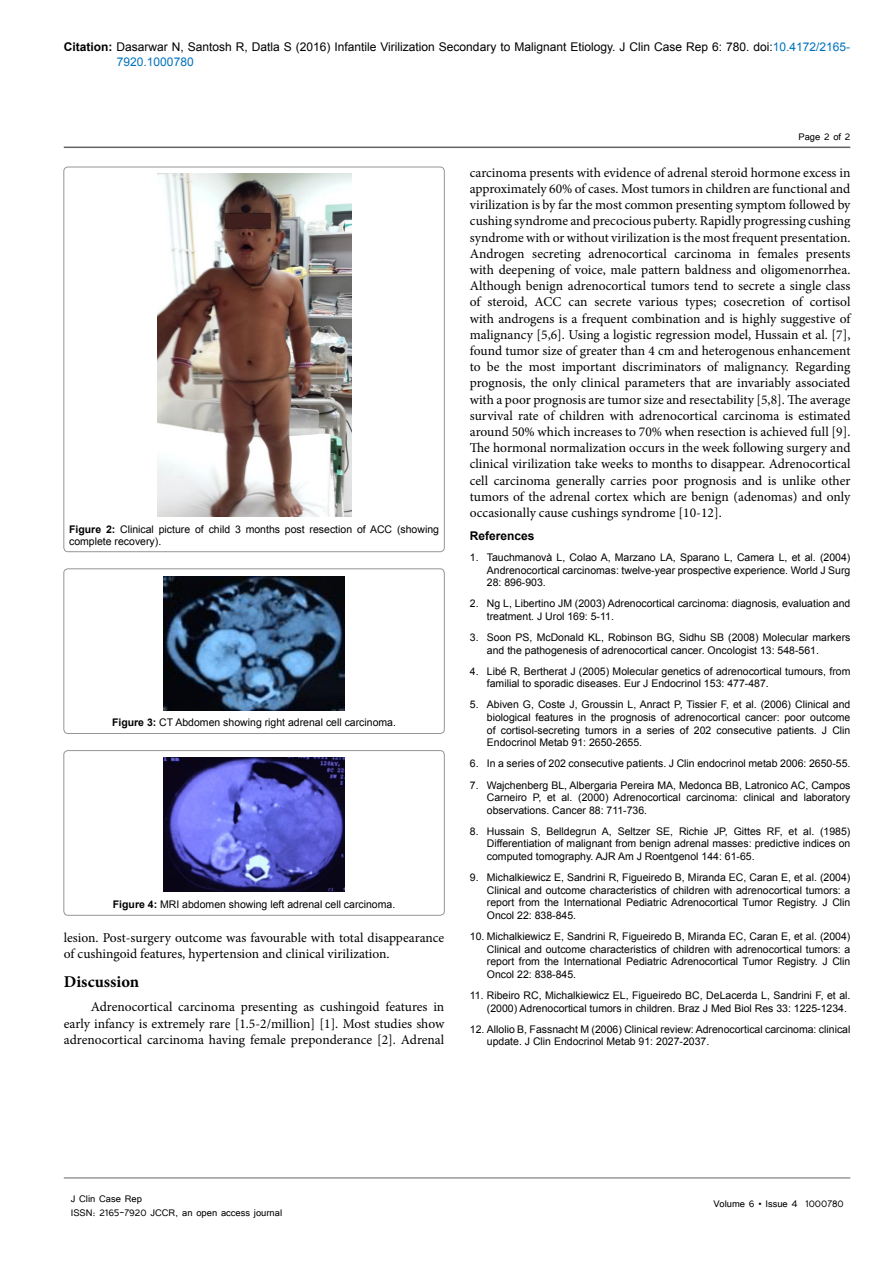
<style>
.page{position:relative;width:893px;height:1263px;background:#fff}
.page>*{position:absolute;margin:0;border:0;box-sizing:border-box;transform-origin:0 0}
.t1{font:700 16.5px "Minion Pro";color:#000}
.t2{font:13.5px/16.2px "Minion Pro";color:#000;text-align:justify}
.t3{font:12px/14.4px "Arial";color:#000}
.t4{font:12px/14.4px "Tunga";color:#000}
.t5{font:700 12px "Arial";color:#000}
.t6{font:10.5px/12.6px "Arial";color:#000;text-align:justify}
.s1{font-weight:700}
.s2{color:#0072bc}
</style>
<div class="page">
<hr style="left:64px;top:147px;width:786px;height:1px;background:#636466">
<hr style="left:64px;top:1178px;width:786px;height:1px;background:#636466">
<div style="left:64px;top:167px;width:380px;height:385px;border:1px solid #939598;border-radius:4px"></div>
<img style="left:157px;top:174px;width:194px;height:342px">
<div style="left:64px;top:569px;width:380px;height:164px;border:1px solid #939598;border-radius:4px"></div>
<img style="left:164px;top:576px;width:180px;height:134px">
<div style="left:64px;top:750px;width:380px;height:165px;border:1px solid #939598;border-radius:4px"></div>
<img style="left:164px;top:758px;width:180px;height:134px">
<p class="t3" style="left:117px;top:40px;width:735px;text-indent:-53px"><span class="s1">Citation:</span> Dasarwar N, Santosh R, Datla S (2016) Infantile Virilization Secondary to Malignant Etiology. J Clin Case Rep 6: 780. doi:<span class="s2">10.4172/2165-<br>7920.1000780</span></p>
<p class="t6" style="left:69px;top:523px;width:371px"><span class="s1">Figure 2:</span> Clinical picture of child 3 months post resection of ACC (showing complete recovery).</p>
<p class="t6" style="left:112px;top:716px;width:285px"><span class="s1">Figure 3:</span> CT Abdomen showing right adrenal cell carcinoma.</p>
<p class="t6" style="left:113px;top:898px;width:284px"><span class="s1">Figure 4:</span> MRI abdomen showing left adrenal cell carcinoma.</p>
<p class="t2" style="left:64px;top:930px;width:382px">lesion. Post-surgery outcome was favourable with total disappearance of cushingoid features, hypertension and clinical virilization.</p>
<h1 class="t1" style="left:64px;top:970px;width:77px">Discussion</h1>
<p class="t2" style="left:64px;top:999px;width:382px;text-indent:27px">Adrenocortical carcinoma presenting as cushingoid features in early infancy is extremely rare [1.5-2/million] [1]. Most studies show adrenocortical carcinoma having female preponderance [2]. Adrenal</p>
<p class="t4" style="left:798px;top:128px;width:54px">Page 2 of 2</p>
<p class="t2" style="left:470px;top:164px;width:382px">carcinoma presents with evidence of adrenal steroid hormone excess in approximately 60% of cases. Most tumors in children are functional and virilization is by far the most common presenting symptom followed by cushing syndrome and precocious puberty. Rapidly progressing cushing syndrome with or without virilization is the most frequent presentation.<br>Androgen secreting adrenocortical carcinoma in females presents with deepening of voice, male pattern baldness and oligomenorrhea.<br>Although benign adrenocortical tumors tend to secrete a single class of steroid, ACC can secrete various types; cosecretion of cortisol with androgens is a frequent combination and is highly suggestive of malignancy [5,6]. Using a logistic regression model, Hussain et al. [7], found tumor size of greater than 4 cm and heterogenous enhancement to be the most important discriminators of malignancy. Regarding prognosis, the only clinical parameters that are invariably associated with a poor prognosis are tumor size and resectability [5,8]. The average survival rate of children with adrenocortical carcinoma is estimated around 50% which increases to 70% when resection is achieved full [9].<br>The hormonal normalization occurs in the week following surgery and clinical virilization take weeks to months to disappear. Adrenocortical cell carcinoma generally carries poor prognosis and is unlike other tumors of the adrenal cortex which are benign (adenomas) and only occasionally cause cushings syndrome [10-12].</p>
<p class="t5" style="left:470px;top:528px;width:66px">References</p>
<p class="t6" style="left:487px;top:551px;width:365px;text-indent:-17px">1. Tauchmanovà L, Colao A, Marzano LA, Sparano L, Camera L, et al. (2004)<br>Andrenocortical carcinomas: twelve-year prospective experience. World J Surg 28: 896-903.</p>
<p class="t6" style="left:487px;top:597px;width:365px;text-indent:-17px">2. Ng L, Libertino JM (2003) Adrenocortical carcinoma: diagnosis, evaluation and treatment. J Urol 169: 5-11.</p>
<p class="t6" style="left:487px;top:631px;width:365px;text-indent:-17px">3. Soon PS, McDonald KL, Robinson BG, Sidhu SB (2008) Molecular markers and the pathogenesis of adrenocortical cancer. Oncologist 13: 548-561.</p>
<p class="t6" style="left:487px;top:665px;width:365px;text-indent:-17px">4. Libé R, Bertherat J (2005) Molecular genetics of adrenocortical tumours, from familial to sporadic diseases. Eur J Endocrinol 153: 477-487.</p>
<p class="t6" style="left:487px;top:699px;width:365px;text-indent:-17px">5. Abiven G, Coste J, Groussin L, Anract P, Tissier F, et al. (2006) Clinical and biological features in the prognosis of adrenocortical cancer: poor outcome of cortisol-secreting tumors in a series of 202 consecutive patients. J Clin Endocrinol Metab 91: 2650-2655.</p>
<p class="t6" style="left:470px;top:757px;width:382px">6. In a series of 202 consecutive patients. J Clin endocrinol metab 2006: 2650-55.</p>
<p class="t6" style="left:487px;top:779px;width:365px;text-indent:-17px">7. Wajchenberg BL, Albergaria Pereira MA, Medonca BB, Latronico AC, Campos Carneiro P, et al. (2000) Adrenocortical carcinoma: clinical and laboratory observations. Cancer 88: 711-736.</p>
<p class="t6" style="left:487px;top:825px;width:365px;text-indent:-17px">8. Hussain S, Belldegrun A, Seltzer SE, Richie JP, Gittes RF, et al. (1985)<br>Differentiation of malignant from benign adrenal masses: predictive indices on computed tomography. AJR Am J Roentgenol 144: 61-65.</p>
<p class="t6" style="left:487px;top:871px;width:365px;text-indent:-17px">9. Michalkiewicz E, Sandrini R, Figueiredo B, Miranda EC, Caran E, et al. (2004)<br>Clinical and outcome characteristics of children with adrenocortical tumors: a report from the International Pediatric Adrenocortical Tumor Registry. J Clin Oncol 22: 838-845.</p>
<p class="t6" style="left:487px;top:930px;width:365px;text-indent:-17px">10. Michalkiewicz E, Sandrini R, Figueiredo B, Miranda EC, Caran E, et al. (2004)<br>Clinical and outcome characteristics of children with adrenocortical tumors: a report from the International Pediatric Adrenocortical Tumor Registry. J Clin Oncol 22: 838-845.</p>
<p class="t6" style="left:487px;top:989px;width:365px;text-indent:-17px">11. Ribeiro RC, Michalkiewicz EL, Figueiredo BC, DeLacerda L, Sandrini F, et al. (2000) Adrenocortical tumors in children. Braz J Med Biol Res 33: 1225-1234.</p>
<p class="t6" style="left:487px;top:1023px;width:365px;text-indent:-17px">12. Allolio B, Fassnacht M (2006) Clinical review: Adrenocortical carcinoma: clinical update. J Clin Endocrinol Metab 91: 2027-2037.</p>
<p class="t4" style="left:71px;top:1190px;width:213px">J Clin Case Rep<br>ISSN: 2165-7920 JCCR, an open access journal</p>
<p class="t4" style="left:713px;top:1196px;width:132px">Volume 6 • Issue 4 1000780</p>
</div>
